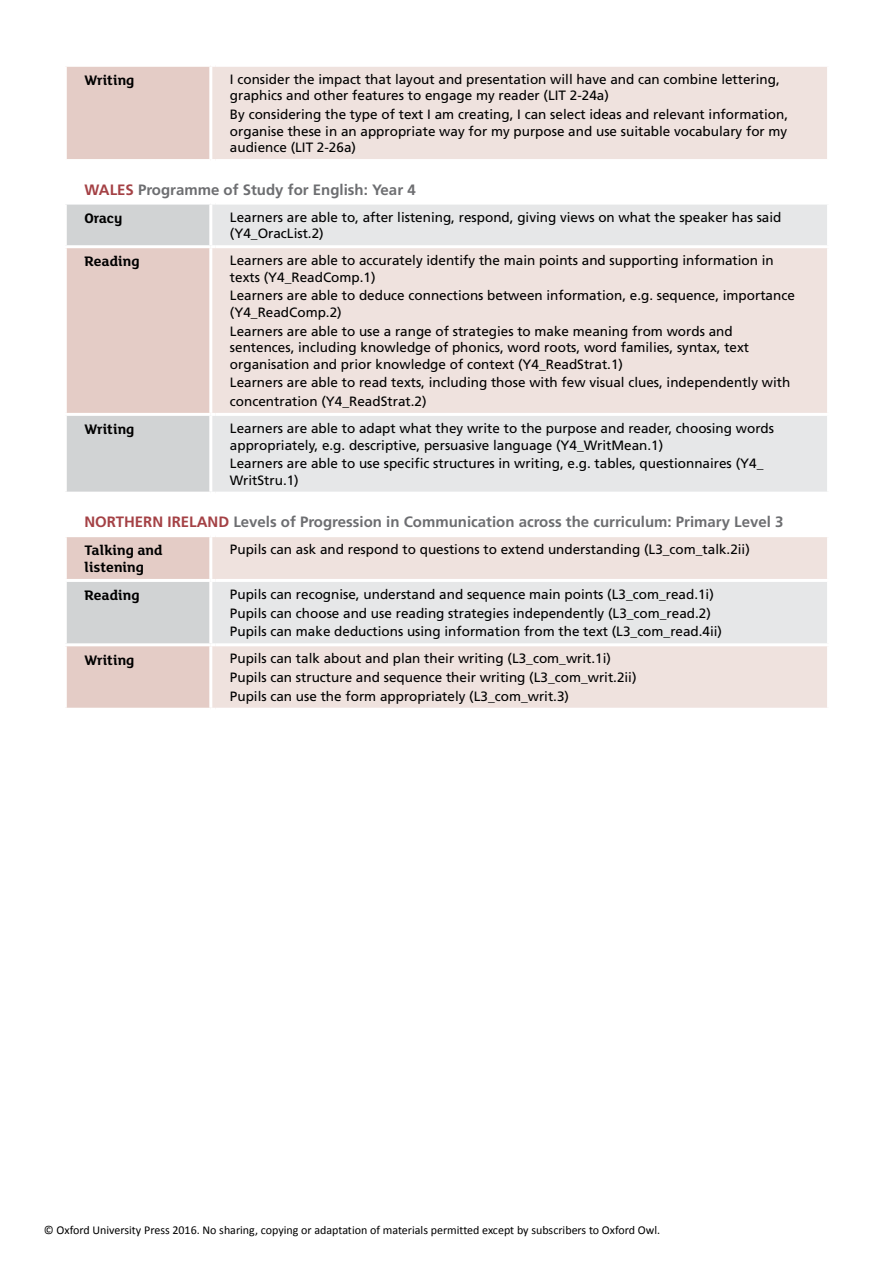
<style>
.page{position:relative;width:893px;height:1263px;background:#fff}
.page>*{position:absolute;margin:0;border:0;box-sizing:border-box;transform-origin:0 0}
.t1{font:700 15px "Frutiger LT Std";color:#6d6e71}
.t2{font:700 15px/16.5px "FS Lola";color:#000}
.t3{font:13.5px/16.5px "Frutiger LT Std";color:#000}
.t4{font:12px "Calibri";color:#000}
.s1{color:#a44145}
</style>
<div class="page">
<svg style="left:67px;top:67px;width:142px;height:641px;fill:#e4ccc6"></svg>
<svg style="left:212px;top:67px;width:615px;height:641px;fill:#efe2de"></svg>
<svg style="left:67px;top:205px;width:142px;height:438px;background:#ded3d1"></svg>
<svg style="left:212px;top:205px;width:615px;height:438px;background:#ece6e5"></svg>
<hr style="left:64px;top:579px;width:147px;height:3px;background:#fff">
<hr style="left:64px;top:643px;width:147px;height:3px;background:#fff">
<hr style="left:215px;top:579px;width:615px;height:3px;background:#fff">
<hr style="left:215px;top:643px;width:615px;height:3px;background:#fff">
<hr style="left:64px;top:534px;width:147px;height:3px;background:#fff">
<hr style="left:215px;top:534px;width:615px;height:3px;background:#fff">
<hr style="left:64px;top:159px;width:147px;height:3px;background:#fff">
<hr style="left:215px;top:159px;width:615px;height:3px;background:#fff">
<hr style="left:64px;top:202px;width:147px;height:3px;background:#fff">
<hr style="left:215px;top:202px;width:615px;height:3px;background:#fff">
<hr style="left:64px;top:245px;width:147px;height:3px;background:#fff">
<hr style="left:215px;top:245px;width:615px;height:3px;background:#fff">
<hr style="left:64px;top:413px;width:147px;height:3px;background:#fff">
<hr style="left:64px;top:492px;width:147px;height:3px;background:#fff">
<hr style="left:215px;top:492px;width:615px;height:3px;background:#fff">
<hr style="left:215px;top:413px;width:615px;height:3px;background:#fff">
<p class="t2" style="left:84px;top:71px;width:52px">Writing</p>
<p class="t3" style="left:230px;top:71px;width:551px">I consider the impact that layout and presentation will have and can combine lettering, graphics and other features to engage my reader (LIT 2-24a)</p>
<p class="t3" style="left:230px;top:106px;width:560px;text-align:justify">By considering the type of text I am creating, I can select ideas and relevant information, organise these in an appropriate way for my purpose and use suitable vocabulary for my audience (LIT 2-26a)</p>
<p class="t1" style="left:84px;top:181px;width:333px"><span class="s1">Wales</span> Programme of Study for English: Year 4</p>
<p class="t2" style="left:84px;top:209px;width:40px">Oracy</p>
<p class="t3" style="left:230px;top:209px;width:553px">Learners are able to, after listening, respond, giving views on what the speaker has said (Y4_OracList.2)</p>
<p class="t2" style="left:84px;top:253px;width:57px">Reading</p>
<p class="t3" style="left:230px;top:252px;width:545px">Learners are able to accurately identify the main points and supporting information in texts (Y4_ReadComp.1)</p>
<p class="t3" style="left:230px;top:288px;width:566px">Learners are able to deduce connections between information, e.g. sequence, importance (Y4_ReadComp.2)</p>
<p class="t3" style="left:230px;top:323px;width:521px">Learners are able to use a range of strategies to make meaning from words and sentences, including knowledge of phonics, word roots, word families, syntax, text organisation and prior knowledge of context (Y4_ReadStrat.1)</p>
<p class="t3" style="left:230px;top:373px;width:562px;line-height:18.6px">Learners are able to read texts, including those with few visual clues, independently with concentration (Y4_ReadStrat.2)</p>
<p class="t2" style="left:84px;top:420px;width:52px">Writing</p>
<p class="t3" style="left:230px;top:420px;width:546px">Learners are able to adapt what they write to the purpose and reader, choosing words appropriately, e.g. descriptive, persuasive language (Y4_WritMean.1)</p>
<p class="t3" style="left:230px;top:455px;width:535px">Learners are able to use specific structures in writing, e.g. tables, questionnaires (Y4_<br>WritStru.1)</p>
<p class="t1" style="left:84px;top:513px;width:701px"><span class="s1">Northe rn Ireland</span> Levels of Progression in Communication across the curriculum: Primary Level 3</p>
<p class="t2" style="left:84px;top:541px;width:80px">Talking and listening</p>
<p class="t3" style="left:230px;top:541px;width:521px">Pupils can ask and respond to questions to extend understanding (L3_com_talk.2ii)</p>
<p class="t2" style="left:84px;top:586px;width:57px">Reading</p>
<p class="t3" style="left:230px;top:585px;width:494px;line-height:18.6px">Pupils can recognise, understand and sequence main points (L3_com_read.1i)<br>Pupils can choose and use reading strategies independently (L3_com_read.2)<br>Pupils can make deductions using information from the text (L3_com_read.4ii)</p>
<p class="t2" style="left:84px;top:651px;width:52px">Writing</p>
<p class="t3" style="left:230px;top:649px;width:408px;line-height:18.6px">Pupils can talk about and plan their writing (L3_com_writ.1i)<br>Pupils can structure and sequence their writing (L3_com_writ.2ii)<br>Pupils can use the form appropriately (L3_com_writ.3)</p>
<p class="t4" style="left:44px;top:1222px;width:618px">© Oxford University Press 2016. No sharing, copying or adaptation of materials permitted except by subscribers to Oxford Owl.</p>
</div>
